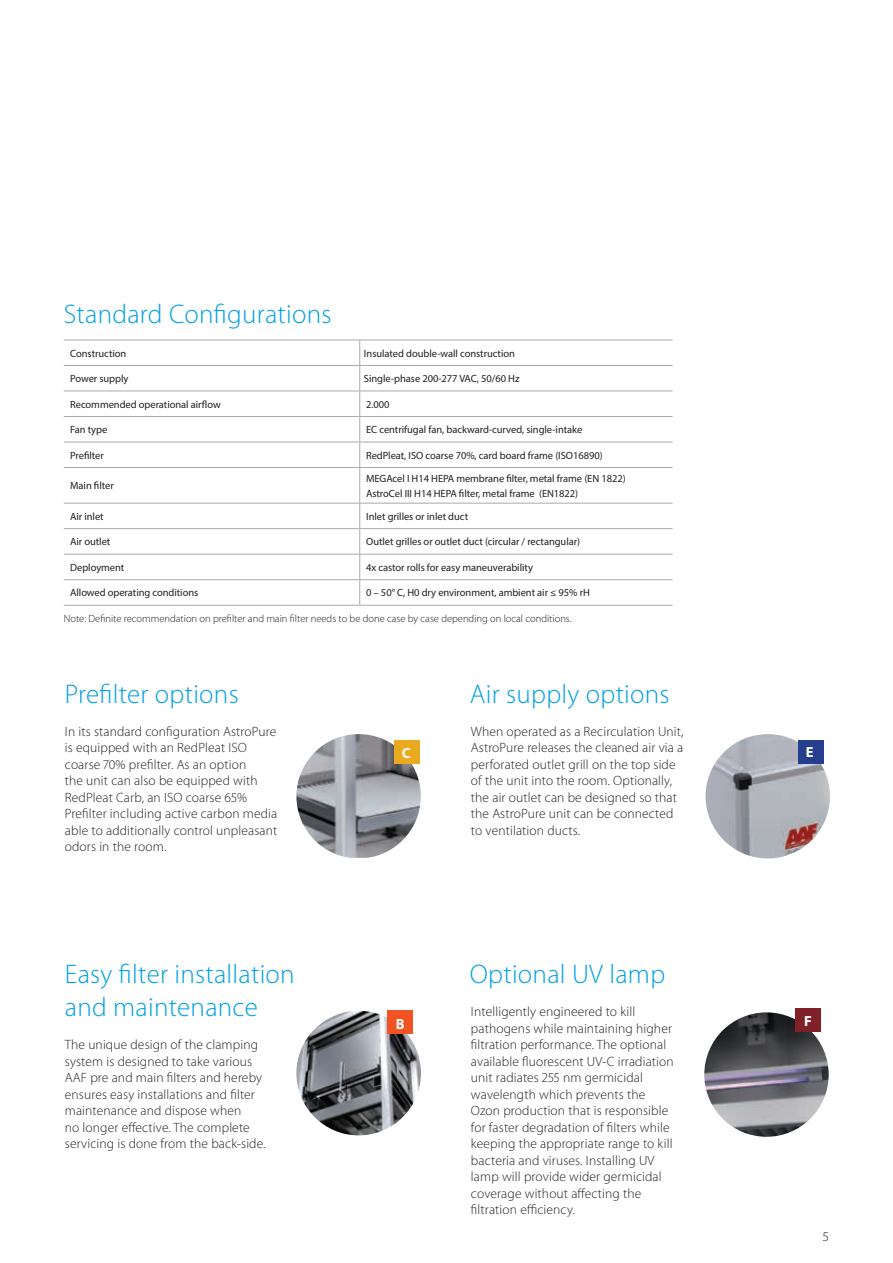
<style>
.page{position:relative;width:893px;height:1263px;background:#fff}
.page>*{position:absolute;margin:0;border:0;box-sizing:border-box;transform-origin:0 0}
.t1{font:300 27px/32.4px "Myriad Pro";letter-spacing:.01em;color:#00a1e3}
.t2{font:700 14.7px "Myriad Pro";color:#fff}
.t3{font:300 13.5px/16.5px "Myriad Pro";letter-spacing:.01em;color:#231f20}
.t4{font:10.5px/15px "Myriad Pro";letter-spacing:-.005em;color:#231f20}
.t5{font:300 10.5px "Myriad Pro";color:#231f20}
</style>
<div class="page">
<hr style="left:64px;top:340px;width:296px;height:1px;background:#a8a9ad">
<hr style="left:360px;top:340px;width:313px;height:1px;background:#a8a9ad">
<hr style="left:64px;top:365px;width:296px;height:1px;background:#a8a9ad">
<hr style="left:360px;top:365px;width:313px;height:1px;background:#a8a9ad">
<hr style="left:64px;top:391px;width:296px;height:1px;background:#a8a9ad">
<hr style="left:360px;top:391px;width:313px;height:1px;background:#a8a9ad">
<hr style="left:64px;top:416px;width:296px;height:1px;background:#a8a9ad">
<hr style="left:360px;top:416px;width:313px;height:1px;background:#a8a9ad">
<hr style="left:64px;top:442px;width:296px;height:1px;background:#a8a9ad">
<hr style="left:360px;top:442px;width:313px;height:1px;background:#a8a9ad">
<svg style="left:359px;top:340px;width:1px;height:127px"></svg>
<hr style="left:64px;top:467px;width:296px;height:1px;background:#a8a9ad">
<hr style="left:360px;top:467px;width:313px;height:1px;background:#a8a9ad">
<hr style="left:359px;top:468px;width:1px;height:35px;background:#a8a9ad">
<hr style="left:64px;top:503px;width:296px;height:1px;background:#a8a9ad">
<hr style="left:360px;top:503px;width:313px;height:1px;background:#a8a9ad">
<hr style="left:64px;top:528px;width:296px;height:1px;background:#a8a9ad">
<hr style="left:360px;top:528px;width:313px;height:1px;background:#a8a9ad">
<hr style="left:64px;top:554px;width:296px;height:1px;background:#a8a9ad">
<hr style="left:360px;top:554px;width:313px;height:1px;background:#a8a9ad">
<hr style="left:64px;top:579px;width:296px;height:1px;background:#a8a9ad">
<hr style="left:360px;top:579px;width:313px;height:1px;background:#a8a9ad">
<svg style="left:359px;top:503px;width:1px;height:102px"></svg>
<hr style="left:64px;top:605px;width:296px;height:1px;background:#a8a9ad">
<hr style="left:360px;top:605px;width:313px;height:1px;background:#a8a9ad">
<img style="left:705px;top:733px;width:126px;height:126px;border-radius:63px">
<div style="left:798px;top:740px;width:25px;height:23px;background:#253f8e"></div>
<img style="left:298px;top:735px;width:122px;height:122px">
<div style="left:394px;top:740px;width:25px;height:23px;background:#eaaa20"></div>
<img style="left:706px;top:1014px;width:121px;height:121px">
<div style="left:795px;top:1009px;width:26px;height:23px;background:#802029"></div>
<img style="left:296px;top:1010px;width:126px;height:126px;border-radius:63px">
<div style="left:388px;top:1011px;width:25px;height:23px;background:#f15322"></div>
<h1 class="t1" style="left:64px;top:298px;width:269px">Standard Configurations</h1>
<p class="t4" style="left:70px;top:345px;width:58px">Construction</p>
<p class="t4" style="left:364px;top:345px;width:153px">Insulated double-wall construction</p>
<p class="t4" style="left:70px;top:371px;width:60px">Power supply</p>
<p class="t4" style="left:364px;top:371px;width:157px">Single-phase 200-277 VAC, 50/60 Hz</p>
<p class="t4" style="left:70px;top:396px;width:152px">Recommended operational airflow</p>
<p class="t4" style="left:366px;top:396px;width:25px">2.000</p>
<p class="t4" style="left:70px;top:422px;width:39px">Fan type</p>
<p class="t4" style="left:366px;top:422px;width:218px">EC centrifugal fan, backward-curved, single-intake</p>
<p class="t4" style="left:70px;top:447px;width:35px">Prefilter</p>
<p class="t4" style="left:366px;top:447px;width:238px">RedPleat, ISO coarse 70%, card board frame (ISO16890)</p>
<p class="t4" style="left:70px;top:478px;width:45px">Main filter</p>
<p class="t4" style="left:366px;top:471px;width:261px">MEGAcel I H14 HEPA membrane filter, metal frame (EN 1822)<br>AstroCel III H14 HEPA filter, metal frame (EN1822)</p>
<p class="t4" style="left:70px;top:509px;width:35px">Air inlet</p>
<p class="t4" style="left:366px;top:509px;width:104px">Inlet grilles or inlet duct</p>
<p class="t4" style="left:70px;top:534px;width:42px">Air outlet</p>
<p class="t4" style="left:366px;top:534px;width:216px">Outlet grilles or outlet duct (circular / rectangular)</p>
<p class="t4" style="left:70px;top:560px;width:56px">Deployment</p>
<p class="t4" style="left:366px;top:560px;width:168px">4x castor rolls for easy maneuverability</p>
<p class="t4" style="left:70px;top:585px;width:130px">Allowed operating conditions</p>
<p class="t4" style="left:366px;top:585px;width:225px">0 – 50° C, H0 dry environment, ambient air ≤ 95% rH</p>
<p class="t5" style="left:64px;top:612px;width:509px">Note: Definite recommendation on prefilter and main filter needs to be done case by case depending on local conditions.</p>
<h1 class="t1" style="left:65px;top:678px;width:175px">Prefilter options</h1>
<p class="t3" style="left:65px;top:723px;width:214px">In its standard configuration AstroPure is equipped with an RedPleat ISO coarse 70% prefilter. As an option<br>the unit can also be equipped with RedPleat Carb, an ISO coarse 65% Prefilter including active carbon media able to additionally control unpleasant odors in the room.</p>
<h1 class="t1" style="left:470px;top:678px;width:201px">Air supply options</h1>
<p class="t3" style="left:471px;top:723px;width:214px">When operated as a Recirculation Unit, AstroPure releases the cleaned air via a perforated outlet grill on the top side of the unit into the room. Optionally, the air outlet can be designed so that the AstroPure unit can be connected to ventilation ducts.</p>
<p class="t2" style="left:402px;top:743px;width:10px">C</p>
<p class="t2" style="left:806px;top:743px;width:9px">E</p>
<h1 class="t1" style="left:65px;top:958px;width:231px">Easy filter installation and maintenance</h1>
<p class="t3" style="left:65px;top:1036px;width:202px">The unique design of the clamping system is designed to take various AAF pre and main filters and hereby ensures easy installations and filter maintenance and dispose when<br>no longer effective. The complete servicing is done from the back-side.</p>
<h1 class="t1" style="left:470px;top:958px;width:197px">Optional UV lamp</h1>
<p class="t3" style="left:471px;top:1003px;width:204px">Intelligently engineered to kill pathogens while maintaining higher filtration performance. The optional available fluorescent UV-C irradiation unit radiates 255 nm germicidal wavelength which prevents the Ozon production that is responsible for faster degradation of filters while keeping the appropriate range to kill bacteria and viruses. Installing UV lamp will provide wider germicidal coverage without affecting the filtration efficiency.</p>
<p class="t2" style="left:396px;top:1014px;width:10px">B</p>
<p class="t2" style="left:804px;top:1011px;width:9px">F</p>
<p class="t3" style="left:823px;top:1228px;width:8px">5</p>
</div>
